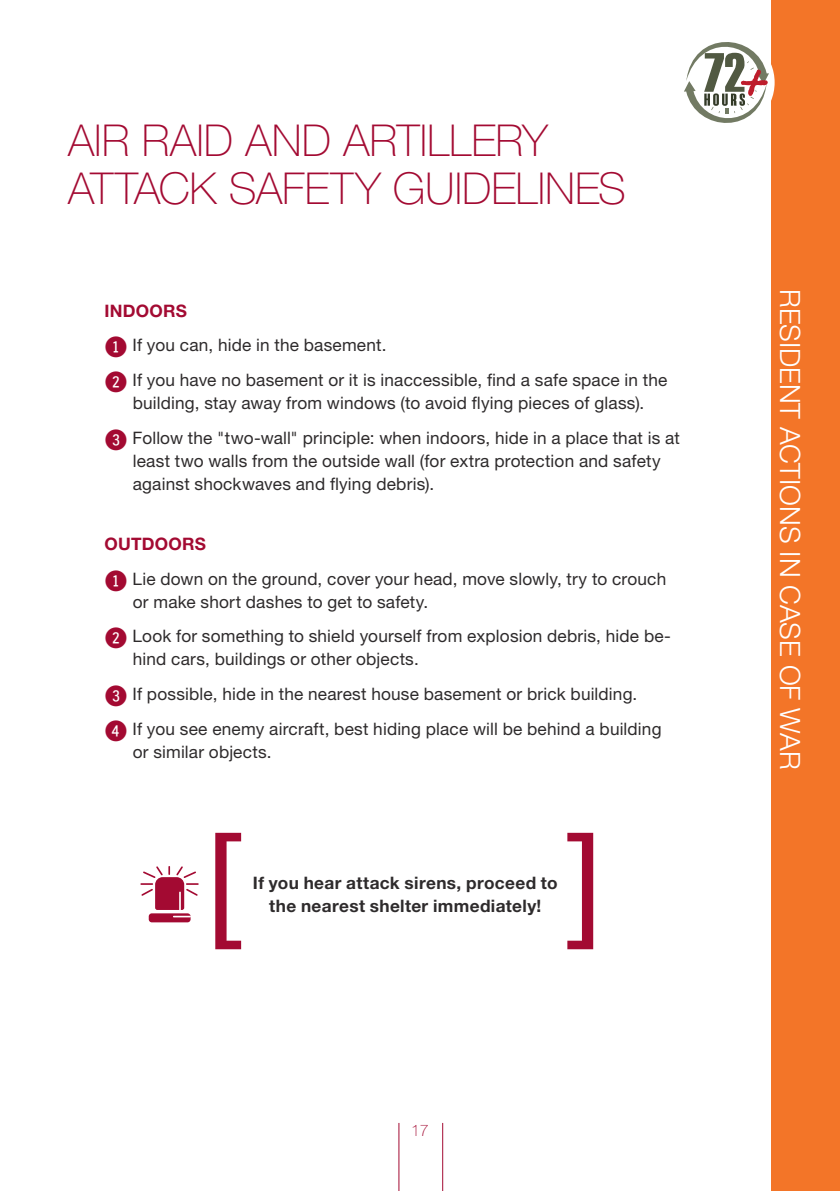
<style>
.page{position:relative;width:840px;height:1191px;background:#fff}
.page>*{position:absolute;margin:0;border:0;box-sizing:border-box;transform-origin:0 0}
._8_6_11_6_space_afte{font:condensed 129.6px "Helvetica Neue LT Pro";color:#a30a32;scale:1.11 1}
.CONTENT_TITLE_01_22{font:100 44px/48px "Helvetica Neue LT Pro";color:#a30a32}
.t1{font:300 28px "Helvetica Neue LT Pro";color:#fff}
._9_11_6_space_after{font:17.2px/23.2px "Helvetica Neue LT Pro";letter-spacing:.01em;color:#2e2b2c}
.t2{font:700 17.2px "Helvetica Neue LT Pro";letter-spacing:.02em;color:#2e2b2c}
._9_11_6_space_after-2{font:700 17.2px "Helvetica Neue LT Pro";letter-spacing:.015em;color:#a30a32}
.t3{font:100 16px "Helvetica Neue LT Pro";color:#a30a32}
.s1{font-family:"Fyra Numeric Circle Closed";font-size:28px;color:#a30a32}
</style>
<div class="page">
<div style="left:771px;top:0;width:68px;height:1191px;background:#f37528"></div>
<hr style="left:442px;top:1123px;width:1px;height:68px;background:#a30a32">
<hr style="left:398px;top:1123px;width:1px;height:68px;background:#a30a32">
<div style="left:149px;top:913px;width:41px;height:9px;background:#a30a32;border-radius:3px"></div>
<svg style="left:140px;top:866px;width:58px;height:51px"></svg>
<div style="left:677px;top:34px;width:97px;height:97px;background:#fff;border-radius:50%"></div>
<svg style="left:684px;top:42px;width:84px;height:81px"></svg>
<p class="CONTENT_TITLE_01_22" style="left:68px;top:116px;width:559px">AIR RAID AND ARTILLERY<br>ATTACK SAFETY GUIDELINES</p>
<p class="_9_11_6_space_after-2" style="left:104px;top:300px;width:84px">INDOORS</p>
<p class="_9_11_6_space_after" style="left:104px;top:333px;width:283px"><span class="s1">1</span> If you can, hide in the basement.</p>
<p class="_9_11_6_space_after" style="left:104px;top:368px;width:564px;text-align:center"><span class="s1">2</span> If you have no basement or it is inaccessible, find a safe space in the building, stay away from windows (to avoid flying pieces of glass).</p>
<p class="_9_11_6_space_after" style="left:133px;top:426px;width:548px;text-indent:-28px"><span class="s1">3</span> Follow the "two-wall" principle: when indoors, hide in a place that is at least two walls from the outside wall (for extra protection and safety against shockwaves and flying debris).</p>
<p class="_9_11_6_space_after-2" style="left:104px;top:533px;width:103px">OUTDOORS</p>
<p class="_9_11_6_space_after" style="left:133px;top:566px;width:534px;text-indent:-28px"><span class="s1">1</span> Lie down on the ground, cover your head, move slowly, try to crouch or make short dashes to get to safety.</p>
<p class="_9_11_6_space_after" style="left:133px;top:624px;width:539px;text-indent:-28px"><span class="s1">2</span> Look for something to shield yourself from explosion debris, hide be&shy;hind cars, buildings or other objects.</p>
<p class="_9_11_6_space_after" style="left:104px;top:682px;width:534px"><span class="s1">3</span> If possible, hide in the nearest house basement or brick building.</p>
<p class="_9_11_6_space_after" style="left:133px;top:716px;width:530px;text-indent:-28px"><span class="s1">4</span> If you see enemy aircraft, best hiding place will be behind a building or similar objects.</p>
<p class="_8_6_11_6_space_afte" style="left:204px;top:804px;width:35px">[</p>
<p class="t2" style="left:253px;top:872px;width:306px">If you hear attack sirens, proceed to</p>
<p class="t2" style="left:269px;top:895px;width:273px">the nearest shelter immediately!</p>
<p class="t3" style="left:411px;top:1120px;width:19px">17</p>
<p class="t1" style="left:806px;top:289px;width:481px;rotate:90deg">RESIDENT ACTIONS IN CASE OF WAR</p>
</div>
